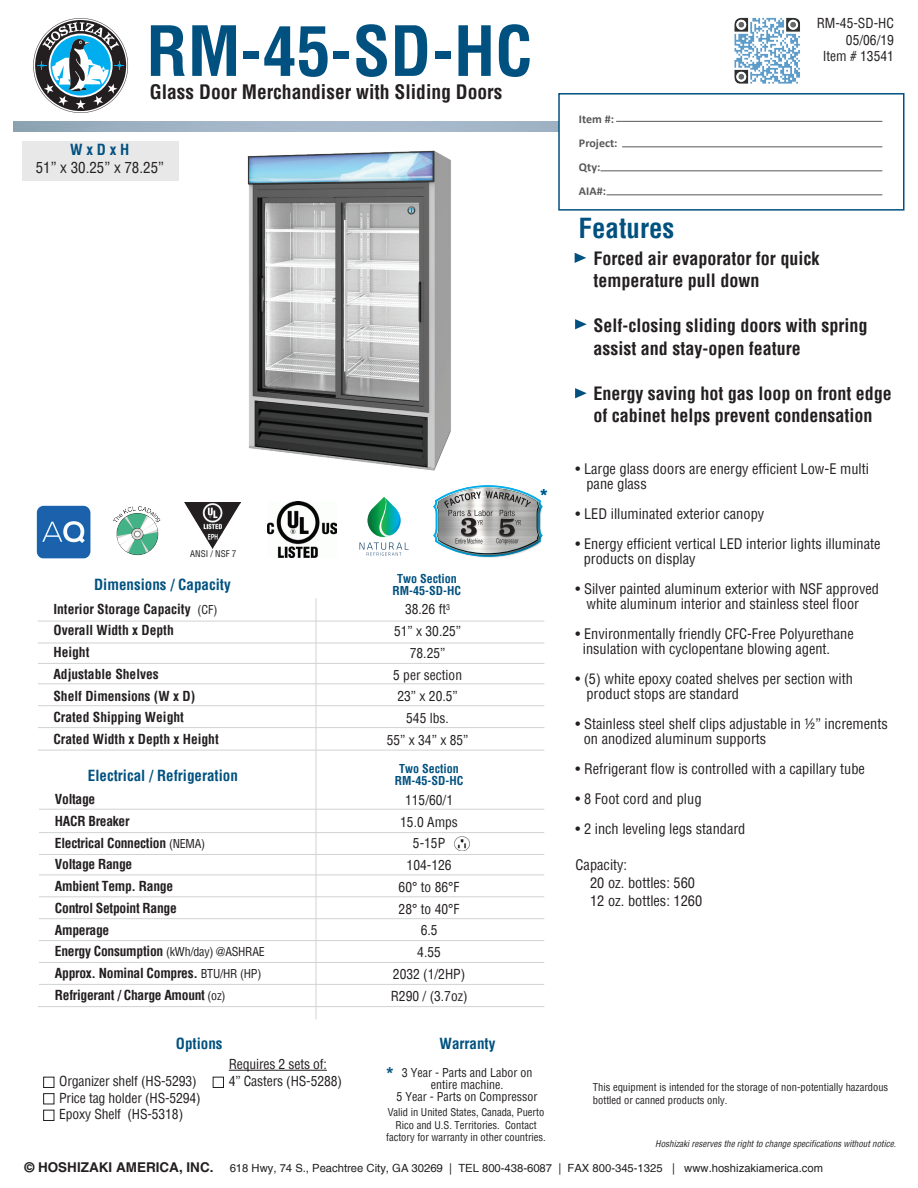
<style>
.page{position:relative;width:918px;height:1188px;background:#fff}
.page>*{position:absolute;margin:0;border:0;box-sizing:border-box;transform-origin:0 0}
.t1{font:700 condensed 67.5px "Helvetica";color:#015180}
.t2{font:700 condensed 27px "Helvetica";color:#015180}
.t3{font:700 condensed 19.5px "Helvetica";color:#231f20}
.t4{font:700 condensed 18px/22.5px "Helvetica";color:#231f20}
.t5{font:700 18px "Arial";color:#015180}
.t6{font:700 condensed 15px "Helvetica";color:#015180}
.t7{font:condensed 15px "Helvetica";color:#231f20}
.t8{font:condensed 14.25px/15px "Helvetica";color:#231f20}
.t9{font:condensed 13.5px/21.8px "Helvetica";color:#231f20;text-align:center}
.t10{font:700 condensed 13.5px/21.8px "Helvetica";letter-spacing:-.02em;color:#231f20}
.t11{font:700 condensed 13.5px/21.8px "Helvetica";color:#231f20}
.t12{font:condensed 12px/12px "Helvetica";color:#231f20;text-align:center}
.t13{font:700 condensed 12px "Helvetica";color:#015180}
.t14{font:700 12px/24px "Calibri";color:#57585a}
.t15{font:11.25px "Helvetica";color:#231f20}
.t16{font:condensed 10.5px/12.6px "Helvetica";color:#231f20;text-align:center}
.t17{font:italic condensed 9px "Helvetica";color:#231f20}
.t18{font:condensed 9px "Helvetica";color:#231f20}
.s1{font-weight:400;font-size:12px}
.s2{font-weight:700;font-size:13.5px}
</style>
<div class="page">
<div style="left:558px;top:93px;width:346px;height:118px;background:#fff;border:2px solid #015180"></div>
<svg style="left:33px;top:18px;width:95px;height:95px"></svg>
<hr style="left:616px;top:121px;width:266px;height:1px;background:#57585a">
<hr style="left:622px;top:146px;width:260px;height:1px;background:#57585a">
<hr style="left:600px;top:170px;width:282px;height:1px;background:#57585a">
<hr style="left:607px;top:194px;width:275px;height:1px;background:#57585a">
<div style="left:23px;top:141px;width:156px;height:40px;background:#e8e8e9"></div>
<hr style="left:39px;top:940px;width:505px;height:1px;background:#d1d2d4">
<hr style="left:39px;top:918px;width:505px;height:1px;background:#d1d2d4">
<hr style="left:39px;top:896px;width:505px;height:1px;background:#d1d2d4">
<hr style="left:39px;top:875px;width:505px;height:1px;background:#d1d2d4">
<hr style="left:39px;top:854px;width:505px;height:1px;background:#d1d2d4">
<hr style="left:39px;top:832px;width:505px;height:1px;background:#d1d2d4">
<hr style="left:39px;top:809px;width:505px;height:1px;background:#d1d2d4">
<hr style="left:39px;top:962px;width:505px;height:1px;background:#d1d2d4">
<hr style="left:39px;top:984px;width:505px;height:1px;background:#d1d2d4">
<hr style="left:38px;top:621px;width:506px;height:1px;background:#d1d2d4">
<hr style="left:38px;top:643px;width:506px;height:1px;background:#d1d2d4">
<hr style="left:38px;top:663px;width:506px;height:1px;background:#d1d2d4">
<hr style="left:38px;top:683px;width:506px;height:1px;background:#d1d2d4">
<hr style="left:38px;top:705px;width:506px;height:1px;background:#d1d2d4">
<hr style="left:38px;top:727px;width:506px;height:1px;background:#d1d2d4">
<hr style="left:316px;top:598px;width:1px;height:421px;background:#d1d2d4">
<img style="left:454px;top:836px;width:16px;height:15px">
<img style="left:247px;top:150px;width:204px;height:321px">
<div style="left:43px;top:1093px;width:11px;height:11px;border:1px solid #231f20"></div>
<div style="left:43px;top:1077px;width:11px;height:11px;border:1px solid #231f20"></div>
<div style="left:43px;top:1110px;width:11px;height:11px;border:1px solid #231f20"></div>
<div style="left:213px;top:1077px;width:11px;height:11px;border:1px solid #231f20"></div>
<hr style="left:229px;top:1070px;width:98px;height:1px;background:#231f20">
<img style="left:734px;top:17px;width:66px;height:67px">
<img style="left:433px;top:485px;width:110px;height:72px">
<img style="left:113px;top:506px;width:48px;height:50px">
<img style="left:267px;top:501px;width:70px;height:57px">
<img style="left:185px;top:503px;width:55px;height:46px">
<svg style="left:360px;top:497px;width:49px;height:59px"></svg>
<img style="left:36px;top:505px;width:54px;height:54px">
<svg style="left:575px;top:253px;width:11px;height:10px"></svg>
<svg style="left:575px;top:319px;width:12px;height:10px"></svg>
<svg style="left:575px;top:388px;width:12px;height:10px"></svg>
<hr style="left:38px;top:750px;width:506px;height:1px;background:#d1d2d4">
<hr style="left:38px;top:1006px;width:506px;height:1px;background:#d1d2d4">
<h1 class="t1" style="left:146px;top:7px;width:388px">RM-45-SD-HC</h1>
<h3 class="t3" style="left:150px;top:79px;width:354px">Glass Door Merchandiser with Sliding Doors</h3>
<p class="t6" style="left:70px;top:140px;width:61px">W x D x H</p>
<p class="t7" style="left:36px;top:158px;width:130px">51” x 30.25” x 78.25”</p>
<p class="t18" style="left:190px;top:548px;width:48px">ANSI / NSF 7</p>
<p class="t6" style="left:94px;top:575px;width:138px">Dimensions / Capacity</p>
<p class="t11" style="left:53px;top:598px;width:167px">Interior Storage Capacity <span class="s1">(CF)<br></span>Overall Width x Depth<br>Height<br>Adjustable Shelves<br>Shelf Dimensions (W x D)<br>Crated Shipping Weight<br>Crated Width x Depth x Height</p>
<p class="t6" style="left:88px;top:765px;width:151px">Electrical / Refrigeration</p>
<p class="t10" style="left:55px;top:788px;width:211px">Voltage<br>HACR Breaker<br>Electrical Connection <span class="s1">(NEMA)<br></span>Voltage Range<br>Ambient Temp. Range<br>Control Setpoint Range<br>Amperage<br>Energy Consumption <span class="s1">(kWh/day) @ASHRAE<br></span>Approx. Nominal Compres. <span class="s1">BTU/HR (HP)<br></span>Refrigerant / Charge Amount <span class="s1">(oz)</span></p>
<p class="t6" style="left:176px;top:1033px;width:48px">Options</p>
<p class="t9" style="left:229px;top:1053px;width:100px">Requires 2 sets of:</p>
<p class="t9" style="left:59px;top:1073px;width:143px;line-height:16.5px;text-align:left">Organizer shelf (HS-5293)<br>Price tag holder (HS-5294)<br>Epoxy Shelf (HS-5318)</p>
<p class="t9" style="left:229px;top:1070px;width:115px">4” Casters (HS-5288)</p>
<p class="t13" style="left:397px;top:571px;width:61px">Two Section</p>
<p class="t13" style="left:393px;top:583px;width:70px">RM-45-SD-HC</p>
<p class="t9" style="left:387px;top:598px;width:83px">38.26 ft<sup>3<br></sup>51” x 30.25”<br>78.25”<br>5 per section<br>23” x 20.5”<br>545 lbs.<br>55” x 34” x 85”</p>
<p class="t13" style="left:399px;top:761px;width:61px">Two Section</p>
<p class="t13" style="left:395px;top:773px;width:70px">RM-45-SD-HC</p>
<p class="t9" style="left:391px;top:789px;width:78px">115/60/1<br>15.0 Amps<br>5-15P<br>104-126<br>60° to 86°F<br>28° to 40°F<br>6.5<br>4.55<br>2032 (1/2HP)<br>R290 / (3.7oz)</p>
<p class="t5" style="left:541px;top:483px;width:9px">*</p>
<p class="t6" style="left:440px;top:1033px;width:57px">Warranty</p>
<p class="t12" style="left:397px;top:1066px;width:142px">3 Year - Parts and Labor on entire machine.<br>5 Year - Parts on Compressor</p>
<p class="t5" style="left:386px;top:1061px;width:9px">*</p>
<p class="t16" style="left:386px;top:1106px;width:161px">Valid in United States, Canada, Puerto<br>Rico and U.S. Territories. Contact factory for warranty in other countries.</p>
<p class="t9" style="left:817px;top:15px;width:79px;line-height:16.2px;text-align:right">RM-45-SD-HC<br>05/06/19</p>
<p class="t14" style="left:579px;top:107px;width:40px">Item #:<br>Project:<br>Qty:<br>AIA#:</p>
<h2 class="t2" style="left:579px;top:210px;width:97px">Features</h2>
<p class="t9" style="left:823px;top:45px;width:73px">Item # 13541</p>
<p class="t4" style="left:593px;top:247px;width:227px">Forced air evaporator for quick temperature pull down</p>
<p class="t4" style="left:593px;top:314px;width:275px">Self-closing sliding doors with spring assist and stay-open feature</p>
<p class="t4" style="left:593px;top:382px;width:300px">Energy saving hot gas loop on front edge of cabinet helps prevent condensation</p>
<p class="t8" style="left:586px;top:461px;width:284px;text-indent:-11px">• Large glass doors are energy efficient Low-E multi pane glass</p>
<p class="t8" style="left:576px;top:506px;width:190px">• LED illuminated exterior canopy</p>
<p class="t8" style="left:584px;top:536px;width:298px;text-indent:-8px">• Energy efficient vertical LED interior lights illuminate products on display</p>
<p class="t8" style="left:586px;top:581px;width:294px;text-indent:-11px">• Silver painted aluminum exterior with NSF approved white aluminum interior and stainless steel floor</p>
<p class="t8" style="left:583px;top:626px;width:272px;text-indent:-7px">• Environmentally friendly CFC-Free Polyurethane insulation with cyclopentane blowing agent.</p>
<p class="t8" style="left:586px;top:671px;width:268px;text-indent:-11px">• (5) white epoxy coated shelves per section with product stops are standard</p>
<p class="t8" style="left:584px;top:716px;width:306px;text-indent:-8px">• Stainless steel shelf clips adjustable in ½” increments on anodized aluminum supports</p>
<p class="t8" style="left:576px;top:761px;width:291px">• Refrigerant flow is controlled with a capillary tube</p>
<p class="t8" style="left:576px;top:791px;width:127px">• 8 Foot cord and plug</p>
<p class="t8" style="left:576px;top:821px;width:171px">• 2 inch leveling legs standard</p>
<p class="t8" style="left:590px;top:855px;width:114px;line-height:18px;text-indent:-14px">Capacity:<br>20 oz. bottles: 560<br>12 oz. bottles: 1260</p>
<p class="t16" style="left:593px;top:1080px;width:297px;line-height:13.5px;text-align:left">This equipment is intended for the storage of non-potentially hazardous bottled or canned products only.</p>
<p class="t17" style="left:655px;top:1138px;width:242px">Hoshizaki reserves the right to change specifications without notice.</p>
<p class="t15" style="left:24px;top:1161px;width:800px"><span class="s2">© HOSHIZAKI AMERICA, INC.</span> 618 Hwy, 74 S., Peachtree City, GA 30269 | TEL 800-438-6087 | FAX 800-345-1325 | www.hoshizakiamerica.com</p>
</div>
